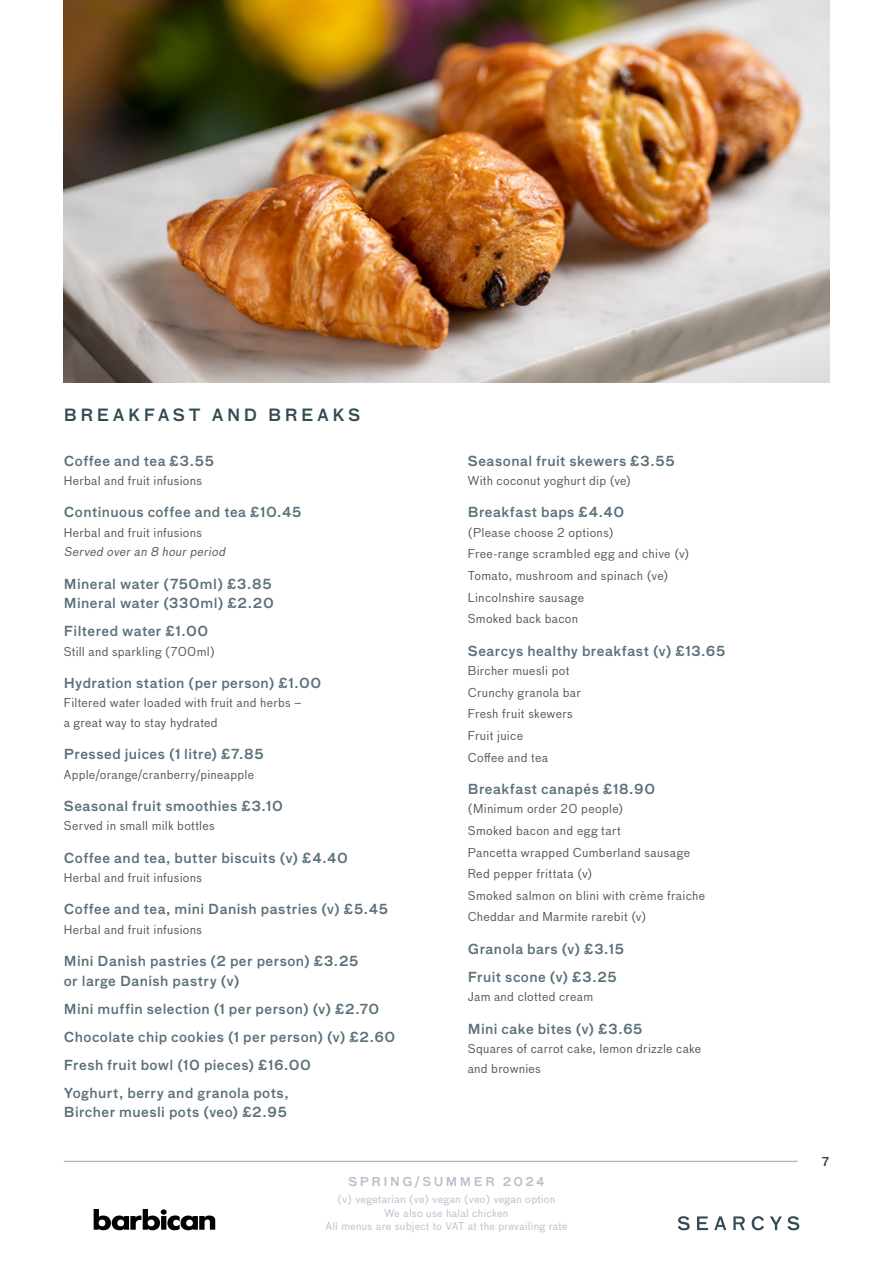
<style>
.page{position:relative;width:893px;height:1263px;background:#fff}
.page>*{position:absolute;margin:0;border:0;box-sizing:border-box;transform-origin:0 0}
.t1{font:500 16.5px "Bau OT";letter-spacing:.21em;color:#354b54}
.dish_category{font:500 13.5px/19.5px "Bau OT";letter-spacing:.035em;color:#5b707b}
.dish_descripition{font:12px/19.5px "Bau OT";letter-spacing:.025em;color:#575756}
.dish_descripition_no_space_after{font:12px "Bau OT";letter-spacing:.03em;color:#575756}
.t2{font:500 12px "Bau OT";letter-spacing:.21em;color:#b7c0ca}
.t3{font:500 12px "Bau OT";color:#354b54}
.t4{font:10.5px/13.5px "Bau OT";letter-spacing:.025em;color:#b7c0ca;text-align:center}
.s1{font-style:italic}
</style>
<div class="page">
<svg style="left:678px;top:1216px;width:121px;height:14px"></svg>
<svg style="left:94px;top:1209px;width:121px;height:21px"></svg>
<hr style="left:64px;top:1161px;width:734px;height:1px;background:#95a6b0">
<img style="left:64px;top:0;width:765px;height:383px">
<p class="t1" style="left:64px;top:404px;width:298px">BREAKFAST AND BREAKS</p>
<p class="dish_category" style="left:64px;top:451px;width:152px">Coffee and tea £3.55</p>
<p class="dish_descripition" style="left:64px;top:471px;width:140px">Herbal and fruit infusions</p>
<p class="dish_category" style="left:64px;top:502px;width:239px">Continuous coffee and tea £10.45</p>
<p class="dish_descripition" style="left:64px;top:523px;width:166px">Herbal and fruit infusions<br><span class="s1">Served over an 8 hour period</span></p>
<p class="dish_category" style="left:64px;top:574px;width:209px">Mineral water (750ml) £3.85</p>
<p class="dish_category" style="left:64px;top:593px;width:212px">Mineral water (330ml) £2.20</p>
<p class="dish_category" style="left:64px;top:621px;width:146px">Filtered water £1.00</p>
<p class="dish_descripition" style="left:64px;top:641px;width:153px">Still and sparkling (700ml)</p>
<p class="dish_category" style="left:64px;top:673px;width:259px">Hydration station (per person) £1.00</p>
<p class="dish_descripition" style="left:64px;top:693px;width:240px">Filtered water loaded with fruit and herbs – a great way to stay hydrated</p>
<p class="dish_category" style="left:64px;top:744px;width:201px">Pressed juices (1 litre) £7.85</p>
<p class="dish_descripition" style="left:64px;top:764px;width:192px">Apple/orange/cranberry/pineapple</p>
<p class="dish_category" style="left:64px;top:796px;width:220px">Seasonal fruit smoothies £3.10</p>
<p class="dish_descripition" style="left:64px;top:816px;width:152px">Served in small milk bottles</p>
<p class="dish_category" style="left:64px;top:848px;width:286px">Coffee and tea, butter biscuits (v) £4.40</p>
<p class="dish_descripition" style="left:64px;top:868px;width:140px">Herbal and fruit infusions</p>
<p class="dish_category" style="left:64px;top:900px;width:326px">Coffee and tea, mini Danish pastries (v) £5.45</p>
<p class="dish_descripition" style="left:64px;top:920px;width:140px">Herbal and fruit infusions</p>
<p class="dish_category" style="left:64px;top:951px;width:296px">Mini Danish pastries (2 per person) £3.25 or large Danish pastry (v)</p>
<p class="dish_category" style="left:64px;top:999px;width:317px">Mini muffin selection (1 per person) (v) £2.70</p>
<p class="dish_category" style="left:64px;top:1027px;width:333px">Chocolate chip cookies (1 per person) (v) £2.60</p>
<p class="dish_category" style="left:64px;top:1055px;width:249px">Fresh fruit bowl (10 pieces) £16.00</p>
<p class="dish_category" style="left:64px;top:1083px;width:226px">Yoghurt, berry and granola pots,<br>Bircher muesli pots (veo) £2.95</p>
<p class="dish_category" style="left:468px;top:451px;width:208px">Seasonal fruit skewers £3.55</p>
<p class="dish_descripition" style="left:468px;top:471px;width:165px">With coconut yoghurt dip (ve)</p>
<p class="dish_category" style="left:468px;top:502px;width:158px">Breakfast baps £4.40</p>
<p class="dish_descripition_no_space_after" style="left:468px;top:525px;width:147px">(Please choose 2 options)</p>
<p class="dish_descripition_no_space_after" style="left:468px;top:546px;width:223px">Free-range scrambled egg and chive (v)</p>
<p class="dish_descripition_no_space_after" style="left:468px;top:568px;width:202px">Tomato, mushroom and spinach (ve)</p>
<p class="dish_descripition_no_space_after" style="left:468px;top:590px;width:118px">Lincolnshire sausage</p>
<p class="dish_descripition" style="left:468px;top:609px;width:112px">Smoked back bacon</p>
<p class="dish_category" style="left:468px;top:641px;width:259px">Searcys healthy breakfast (v) £13.65</p>
<p class="dish_descripition_no_space_after" style="left:468px;top:663px;width:103px">Bircher muesli pot</p>
<p class="dish_descripition_no_space_after" style="left:468px;top:685px;width:115px">Crunchy granola bar</p>
<p class="dish_descripition_no_space_after" style="left:468px;top:706px;width:107px">Fresh fruit skewers</p>
<p class="dish_descripition_no_space_after" style="left:468px;top:728px;width:57px">Fruit juice</p>
<p class="dish_descripition" style="left:468px;top:747px;width:82px">Coffee and tea</p>
<p class="dish_category" style="left:468px;top:779px;width:189px">Breakfast canapés £18.90</p>
<p class="dish_descripition_no_space_after" style="left:468px;top:801px;width:157px">(Minimum order 20 people)</p>
<p class="dish_descripition_no_space_after" style="left:468px;top:823px;width:155px">Smoked bacon and egg tart</p>
<p class="dish_descripition_no_space_after" style="left:468px;top:844px;width:224px">Pancetta wrapped Cumberland sausage</p>
<p class="dish_descripition_no_space_after" style="left:468px;top:866px;width:126px">Red pepper frittata (v)</p>
<p class="dish_descripition_no_space_after" style="left:468px;top:888px;width:239px">Smoked salmon on blini with crème fraiche</p>
<p class="dish_descripition" style="left:468px;top:907px;width:180px">Cheddar and Marmite rarebit (v)</p>
<p class="dish_category" style="left:468px;top:939px;width:158px">Granola bars (v) £3.15</p>
<p class="dish_category" style="left:468px;top:967px;width:151px">Fruit scone (v) £3.25</p>
<p class="dish_descripition" style="left:468px;top:987px;width:127px">Jam and clotted cream</p>
<p class="dish_category" style="left:468px;top:1019px;width:176px">Mini cake bites (v) £3.65</p>
<p class="dish_descripition" style="left:468px;top:1039px;width:235px">Squares of carrot cake, lemon drizzle cake and brownies</p>
<p class="t2" style="left:348px;top:1173px;width:198px">SPRING/SUMMER 2024</p>
<p class="t4" style="left:326px;top:1193px;width:243px">(v) vegetarian (ve) vegan (veo) vegan option<br>We also use halal chicken<br>All menus are subject to VAT at the prevailing rate</p>
<p class="t3" style="left:822px;top:1153px;width:9px">7</p>
</div>
